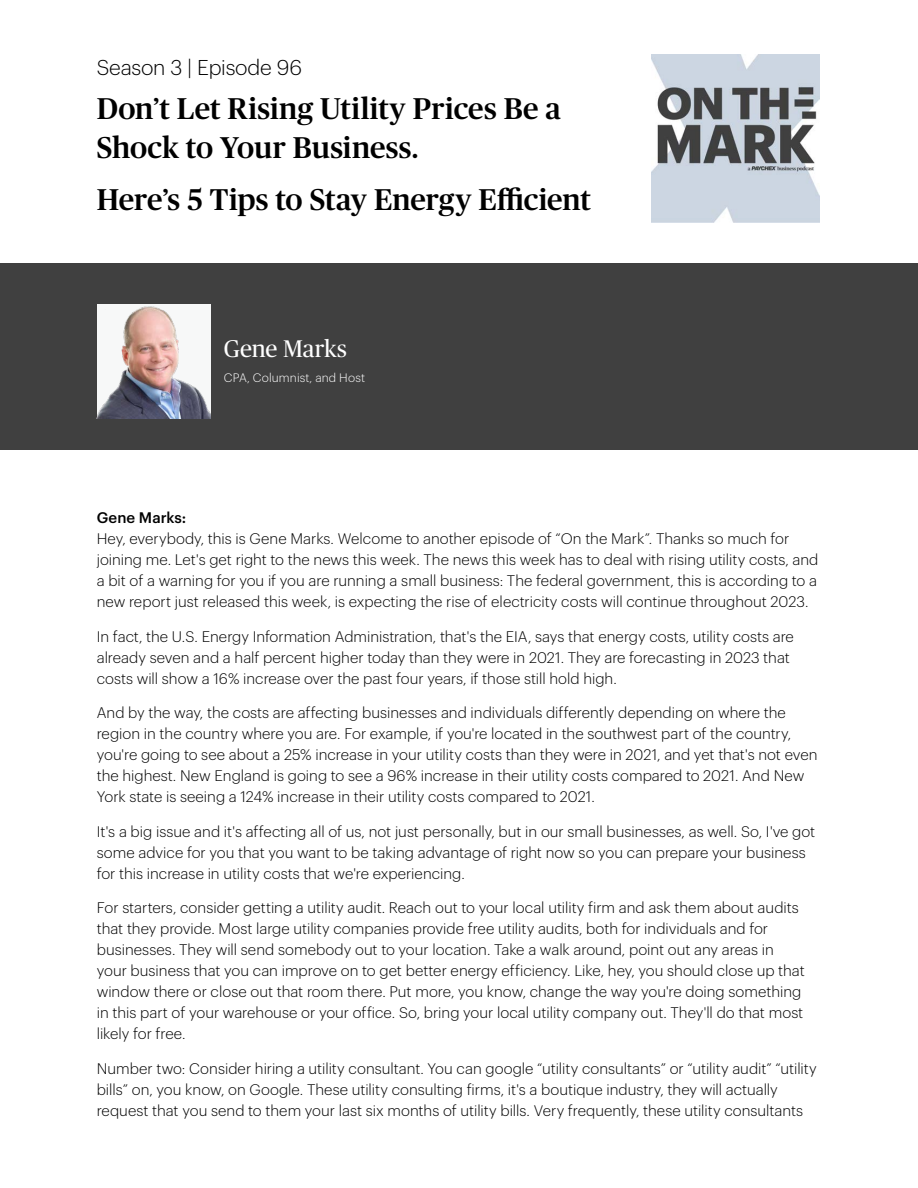
<style>
.page{position:relative;width:918px;height:1188px;background:#fff}
.page>*{position:absolute;margin:0;border:0;box-sizing:border-box;transform-origin:0 0}
.t1{font:500 30px/39px "Publico Headline";letter-spacing:.005em;color:#000}
.t2{font:24px "Publico Headline";letter-spacing:-.005em;color:#fff}
.t3{font:300 21px "Graphik";letter-spacing:-.01em;color:#000}
.t4{font:300 15px/21px "Graphik";color:#000}
.t5{font:500 15px "Graphik";letter-spacing:.005em;color:#000}
.t6{font:300 12px "Graphik";letter-spacing:.01em;color:#fff}
</style>
<div class="page">
<div style="left:0;top:264px;width:918px;height:186px;background:#404040"></div>
<img style="left:97px;top:305px;width:113px;height:113px">
<img style="left:651px;top:54px;width:169px;height:169px">
<h3 class="t3" style="left:97px;top:53px;width:207px">Season 3 | Episode 96</h3>
<h1 class="t1" style="left:97px;top:87px;width:466px">Don’t Let Rising Utility Prices Be a<br>Shock to Your Business.</h1>
<h1 class="t1" style="left:97px;top:178px;width:496px">Here’s 5 Tips to Stay Energy Efficient</h1>
<h2 class="t2" style="left:224px;top:332px;width:125px">Gene Marks</h2>
<p class="t6" style="left:224px;top:369px;width:143px">CPA, Columnist, and Host</p>
<p class="t5" style="left:97px;top:506px;width:91px">Gene Marks:</p>
<p class="t4" style="left:97px;top:527px;width:723px">Hey, everybody, this is Gene Marks. Welcome to another episode of “On the Mark”. Thanks so much for joining me. Let's get right to the news this week. The news this week has to deal with rising utility costs, and a bit of a warning for you if you are running a small business: The federal government, this is according to a new report just released this week, is expecting the rise of electricity costs will continue throughout 2023.</p>
<p class="t4" style="left:97px;top:625px;width:699px">In fact, the U.S. Energy Information Administration, that's the EIA, says that energy costs, utility costs are already seven and a half percent higher today than they were in 2021. They are forecasting in 2023 that costs will show a 16% increase over the past four years, if those still hold high.</p>
<p class="t4" style="left:97px;top:701px;width:722px">And by the way, the costs are affecting businesses and individuals differently depending on where the region in the country where you are. For example, if you're located in the southwest part of the country, you're going to see about a 25% increase in your utility costs than they were in 2021, and yet that's not even the highest. New England is going to see a 96% increase in their utility costs compared to 2021. And New York state is seeing a 124% increase in their utility costs compared to 2021.</p>
<p class="t4" style="left:97px;top:820px;width:720px">It's a big issue and it's affecting all of us, not just personally, but in our small businesses, as well. So, I've got some advice for you that you want to be taking advantage of right now so you can prepare your business for this increase in utility costs that we're experiencing.</p>
<p class="t4" style="left:97px;top:896px;width:710px">For starters, consider getting a utility audit. Reach out to your local utility firm and ask them about audits that they provide. Most large utility companies provide free utility audits, both for individuals and for businesses. They will send somebody out to your location. Take a walk around, point out any areas in your business that you can improve on to get better energy efficiency. Like, hey, you should close up that window there or close out that room there. Put more, you know, change the way you're doing something in this part of your warehouse or your office. So, bring your local utility company out. They'll do that most likely for free.</p>
<p class="t4" style="left:97px;top:1057px;width:722px">Number two: Consider hiring a utility consultant. You can google “utility consultants” or “utility audit” “utility bills” on, you know, on Google. These utility consulting firms, it's a boutique industry, they will actually request that you send to them your last six months of utility bills. Very frequently, these utility consultants</p>
</div>
